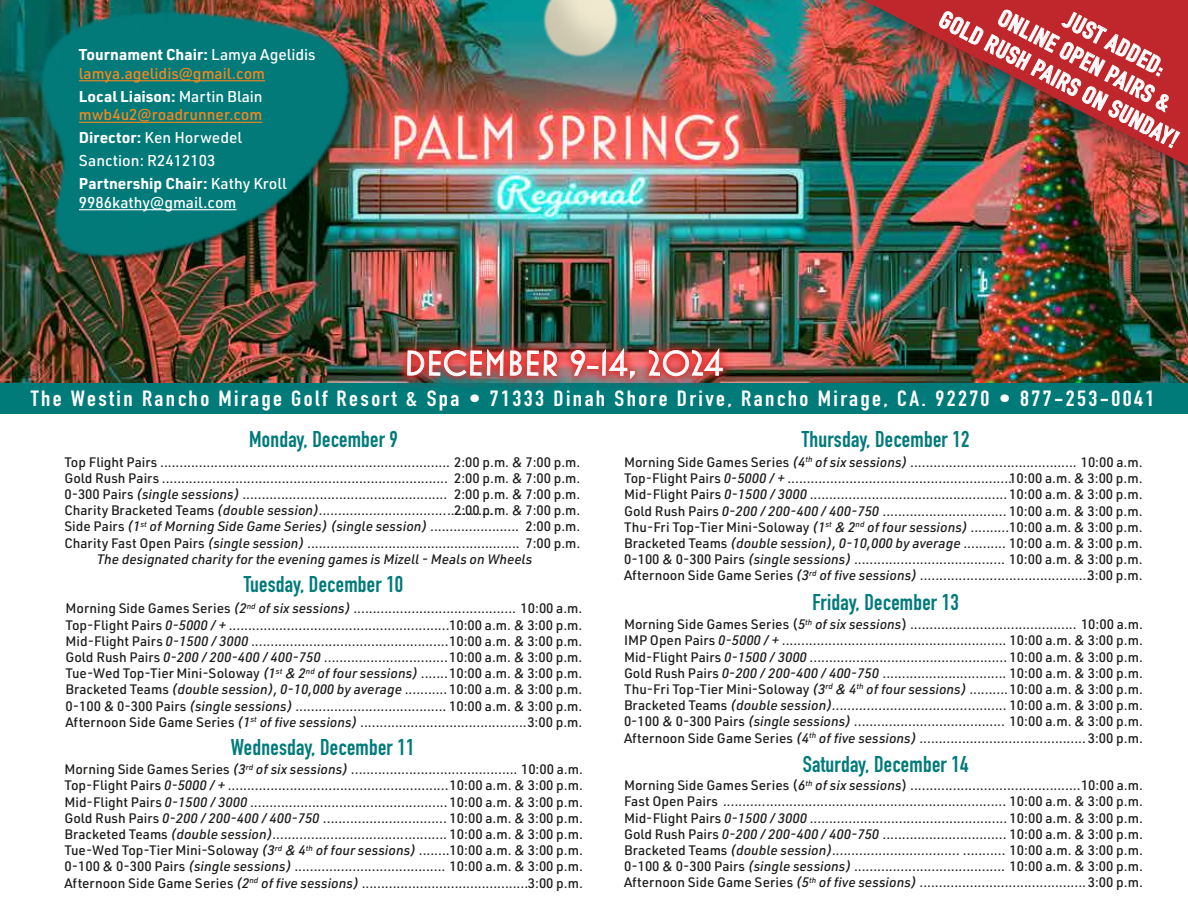
<style>
.page{position:relative;width:1188px;height:918px;background:#fff}
.page>*{position:absolute;margin:0;border:0;box-sizing:border-box;transform-origin:0 0}
.t1{font:35.25px "Mostra Nuova";color:#fff}
.t2{font:700 24px "DIN Condensed";color:#fff;scale:1.1 1}
.t3{font:700 22.5px "DIN Condensed";letter-spacing:.01em;color:#017a7a}
.t4{font:700 21.75px "DIN Condensed";letter-spacing:.1em;color:#fff;scale:1.1 1}
.t5{font:500 15.45px/18.5px "URWDIN";color:#f6881f}
.t6{font:500 15.45px/23px "URWDIN";color:#fff}
.t7{font:500 13.5px/16.2px "URWDIN";color:#1d1e1c;text-align:justify}
.t8{font:italic 500 13.5px "URWDIN";color:#1d1e1c}
.s1{font-weight:700;color:#fff}
.s2{color:#fff}
.s3{font-weight:700}
.s4{font-style:italic}
.s5{font-style:normal}
</style>
<div class="page">
<img style="left:0;top:0;width:1188px;height:383px">
<img style="left:542px;top:0;width:78px;height:58px">
<img style="left:0;top:0;width:406px;height:312px">
<hr style="left:79px;top:80px;width:186px;height:1px;background:#f6881f">
<hr style="left:79px;top:122px;width:183px;height:1px;background:#f6881f">
<hr style="left:79px;top:209px;width:158px;height:1px;background:#fff">
<div style="left:0;top:383px;width:1188px;height:31px;background:#017a7a"></div>
<img style="left:349px;top:291px;width:429px;height:97px">
<svg style="left:407px;top:348px;width:97px;height:28px"></svg>
<svg style="left:510px;top:350px;width:48px;height:26px"></svg>
<svg style="left:571px;top:347px;width:64px;height:33px"></svg>
<svg style="left:648px;top:347px;width:75px;height:29px"></svg>
<img style="left:796px;top:0;width:392px;height:213px">
<img style="left:863px;top:0;width:325px;height:166px">
<img style="left:939px;top:10px;width:241px;height:138px">
<p class="t5" style="left:79px;top:45px;width:238px"><span class="s1">Tournament Chair:</span> <span class="s2">Lamya Agelidis </span>lamya.agelidis@gmail.com</p>
<p class="t5" style="left:79px;top:86px;width:185px"><span class="s1">Local Liaison:</span> <span class="s2">Martin Blain </span>mwb4u2@roadrunner.com</p>
<p class="t6" style="left:79px;top:126px;width:209px"><span class="s3">Director:</span> Ken Horwedel<br>Sanction: R2412103<br><span class="s3">Partnership Chair:</span> Kathy Kroll</p>
<p class="t6" style="left:79px;top:190px;width:159px">9986kathy@gmail.com</p>
<h1 class="t1" style="left:405px;top:340px;width:320px;rotate:1deg">DECEMBER 9-14, 2024</h1>
<h2 class="t2" style="left:1008px;top:1px;width:175px;rotate:28deg">ONLINE OPEN PAIRS &amp;</h2>
<h2 class="t2" style="left:1073px;top:3px;width:102px;rotate:28deg">JUST ADDED:</h2>
<h2 class="t2" style="left:949px;top:3px;width:244px;rotate:28deg">GOLD RUSH PAIRS ON SUNDAY!</h2>
<h3 class="t4" style="left:31px;top:384px;width:1023px">The Westin Rancho Mirage Golf Resort &amp; Spa • 71333 Dinah Shore Drive, Rancho Mirage, CA. 92270 • 877-253-0041</h3>
<h3 class="t3" style="left:249px;top:424px;width:150px">Monday, December 9</h3>
<p class="t7" style="left:64px;top:453px;width:518px">Top Flight Pairs ........................................................................... 2:00 p.m. &amp; 7:00 p.m.</p>
<p class="t7" style="left:64px;top:469px;width:518px">Gold Rush Pairs .......................................................................... 2:00 p.m. &amp; 7:00 p.m.</p>
<p class="t7" style="left:64px;top:486px;width:384px">0-300 Pairs <span class="s4">(single sessions)</span> .....................................................</p>
<p class="t8" style="left:64px;top:501px;width:427px"><span class="s5">Charity Bracketed Teams</span> (double session).................................<span class="s5">...........</span></p>
<p class="t8" style="left:64px;top:518px;width:456px"><span class="s5">Side Pairs</span> (1<sup>st</sup> of Morning Side Game Series) (single session) <span class="s5">.......................</span></p>
<p class="t7" style="left:64px;top:534px;width:518px">Charity Fast Open Pairs <span class="s4">(single session)</span> ....................................................... 7:00 p.m.</p>
<p class="t8" style="left:97px;top:550px;width:437px">The designated charity for the evening games is Mizell - Meals on Wheels</p>
<p class="t7" style="left:454px;top:486px;width:128px;text-align:right">2:00 p.m. &amp; 7:00 p.m.<br>2:00 p.m. &amp; 7:00 p.m.<br>2:00 p.m.</p>
<h3 class="t3" style="left:244px;top:569px;width:161px">Tuesday, December 10</h3>
<p class="t7" style="left:65px;top:600px;width:519px">Morning Side Games Series <span class="s4">(2</span><sup>nd</sup> <span class="s4">of six sessions)</span> .......................................... 10:00 a.m.<br>Top-Flight Pairs <span class="s4">0-5000 / +</span> .........................................................10:00 a.m. &amp; 3:00 p.m.<br>Mid-Flight Pairs <span class="s4">0-1500 / 3000</span> ...................................................10:00 a.m. &amp; 3:00 p.m.<br>Gold Rush Pairs <span class="s4">0-200 / 200-400 / 400-750</span> ................................10:00 a.m. &amp; 3:00 p.m.<br>Tue-Wed Top-Tier Mini-Soloway <span class="s4">(1</span><sup>st</sup> <span class="s4">&amp; 2</span><sup>nd</sup> <span class="s4">of four sessions)</span> .......10:00 a.m. &amp; 3:00 p.m.<br>Bracketed Teams <span class="s4">(double session), 0-10,000 by average</span> ...........10:00 a.m. &amp; 3:00 p.m.<br>0-100 &amp; 0-300 Pairs <span class="s4">(single sessions)</span> ....................................... 10:00 a.m. &amp; 3:00 p.m.<br>Afternoon Side Game Series <span class="s4">(1</span><sup>st</sup> <span class="s4">of five sessions)</span> ...........................................3:00 p.m.</p>
<h3 class="t3" style="left:231px;top:732px;width:185px">Wednesday, December 11</h3>
<p class="t7" style="left:64px;top:761px;width:520px">Morning Side Games Series <span class="s4">(3</span><sup>rd</sup> <span class="s4">of six sessions)</span> ........................................... 10:00 a.m.<br>Top-Flight Pairs <span class="s4">0-5000 / +</span> .........................................................10:00 a.m. &amp; 3:00 p.m.<br>Mid-Flight Pairs <span class="s4">0-1500 / 3000</span> ...................................................10:00 a.m. &amp; 3:00 p.m.<br>Gold Rush Pairs <span class="s4">0-200 / 200-400 / 400-750</span> ................................ 10:00 a.m. &amp; 3:00 p.m.<br>Bracketed Teams <span class="s4">(double session)..................................</span>........... 10:00 a.m. &amp; 3:00 p.m.<br>Tue-Wed Top-Tier Mini-Soloway <span class="s4">(3</span><sup>rd</sup> <span class="s4">&amp; 4</span><sup>th</sup> <span class="s4">of four sessions)</span> ........10:00 a.m. &amp; 3:00 p.m.<br>0-100 &amp; 0-300 Pairs <span class="s4">(single sessions)</span> ....................................... 10:00 a.m. &amp; 3:00 p.m.<br>Afternoon Side Game Series <span class="s4">(2</span><sup>nd</sup> <span class="s4">of five sessions)</span> ...........................................3:00 p.m.</p>
<h3 class="t3" style="left:802px;top:424px;width:169px">Thursday, December 12</h3>
<p class="t7" style="left:624px;top:454px;width:520px;text-align:left">Morning Side Games Series <span class="s4">(4</span><sup>th</sup> <span class="s4">of six sessions)</span> ........................................... 10:00 a.m.<br>Top-Flight Pairs <span class="s4">0-5000 / +</span> ..........................................................<br>Mid-Flight Pairs <span class="s4">0-1500 / 3000</span> ...................................................10:00 a.m. &amp; 3:00 p.m.<br>Gold Rush Pairs <span class="s4">0-200 / 200-400 / 400-750</span> ................................ 10:00 a.m. &amp; 3:00 p.m.<br>Thu-Fri Top-Tier Mini-Soloway <span class="s4">(1</span><sup>st</sup> <span class="s4">&amp; 2</span><sup>nd</sup> <span class="s4">of four sessions)</span> ..........10:00 a.m. &amp; 3:00 p.m.<br>Bracketed Teams <span class="s4">(double session), 0-10,000 by average</span> ........... 10:00 a.m. &amp; 3:00 p.m.<br>0-100 &amp; 0-300 Pairs <span class="s4">(single sessions)</span> ....................................... 10:00 a.m. &amp; 3:00 p.m.<br>Afternoon Side Game Series <span class="s4">(3</span><sup>rd</sup> <span class="s4">of five sessions)</span> ............................................</p>
<p class="t7" style="left:1009px;top:470px;width:135px">10:00 a.m. &amp; 3:00 p.m.</p>
<p class="t7" style="left:1088px;top:567px;width:57px">3:00 p.m.</p>
<h3 class="t3" style="left:812px;top:587px;width:148px">Friday, December 13</h3>
<p class="t7" style="left:624px;top:616px;width:520px">Morning Side Games Series (<span class="s4">5</span><sup>th</sup> <span class="s4">of six sessions</span>) ........................................... 10:00 a.m.<br>IMP Open Pairs <span class="s4">0-5000 / +</span> .......................................................... 10:00 a.m. &amp; 3:00 p.m.<br>Mid-Flight Pairs <span class="s4">0-1500 / 3000</span> ................................................... 10:00 a.m. &amp; 3:00 p.m.<br>Gold Rush Pairs <span class="s4">0-200 / 200-400 / 400-750</span> ................................ 10:00 a.m. &amp; 3:00 p.m.<br>Thu-Fri Top-Tier Mini-Soloway <span class="s4">(3</span><sup>rd</sup> <span class="s4">&amp; 4</span><sup>th</sup> <span class="s4">of four sessions)</span> ..........10:00 a.m. &amp; 3:00 p.m.<br>Bracketed Teams <span class="s4">(double session)...................................</span>.......... 10:00 a.m. &amp; 3:00 p.m.<br>0-100 &amp; 0-300 Pairs <span class="s4">(single sessions)</span> ....................................... 10:00 a.m. &amp; 3:00 p.m.<br>Afternoon Side Game Series <span class="s4">(4</span><sup>th</sup> <span class="s4">of five sessions)</span> ...........................................3:00 p.m.</p>
<h3 class="t3" style="left:803px;top:749px;width:167px">Saturday, December 14</h3>
<p class="t7" style="left:624px;top:777px;width:520px">Morning Side Games Series (<span class="s4">6</span><sup>th</sup> <span class="s4">of six sessions</span>) ............................................10:00 a.m.<br>Fast Open Pairs <span class="s4">...........</span>.............................................................. 10:00 a.m. &amp; 3:00 p.m.<br>Mid-Flight Pairs <span class="s4">0-1500 / 3000</span> ................................................... 10:00 a.m. &amp; 3:00 p.m.<br>Gold Rush Pairs <span class="s4">0-200 / 200-400 / 400-750</span> ................................ 10:00 a.m. &amp; 3:00 p.m.<br>Bracketed Teams <span class="s4">(double session).................................</span> ........... 10:00 a.m. &amp; 3:00 p.m.<br>0-100 &amp; 0-300 Pairs <span class="s4">(single sessions)</span> ....................................... 10:00 a.m. &amp; 3:00 p.m.<br>Afternoon Side Game Series <span class="s4">(5</span><sup>th</sup> <span class="s4">of five sessions)</span> ...........................................3:00 p.m.</p>
</div>
